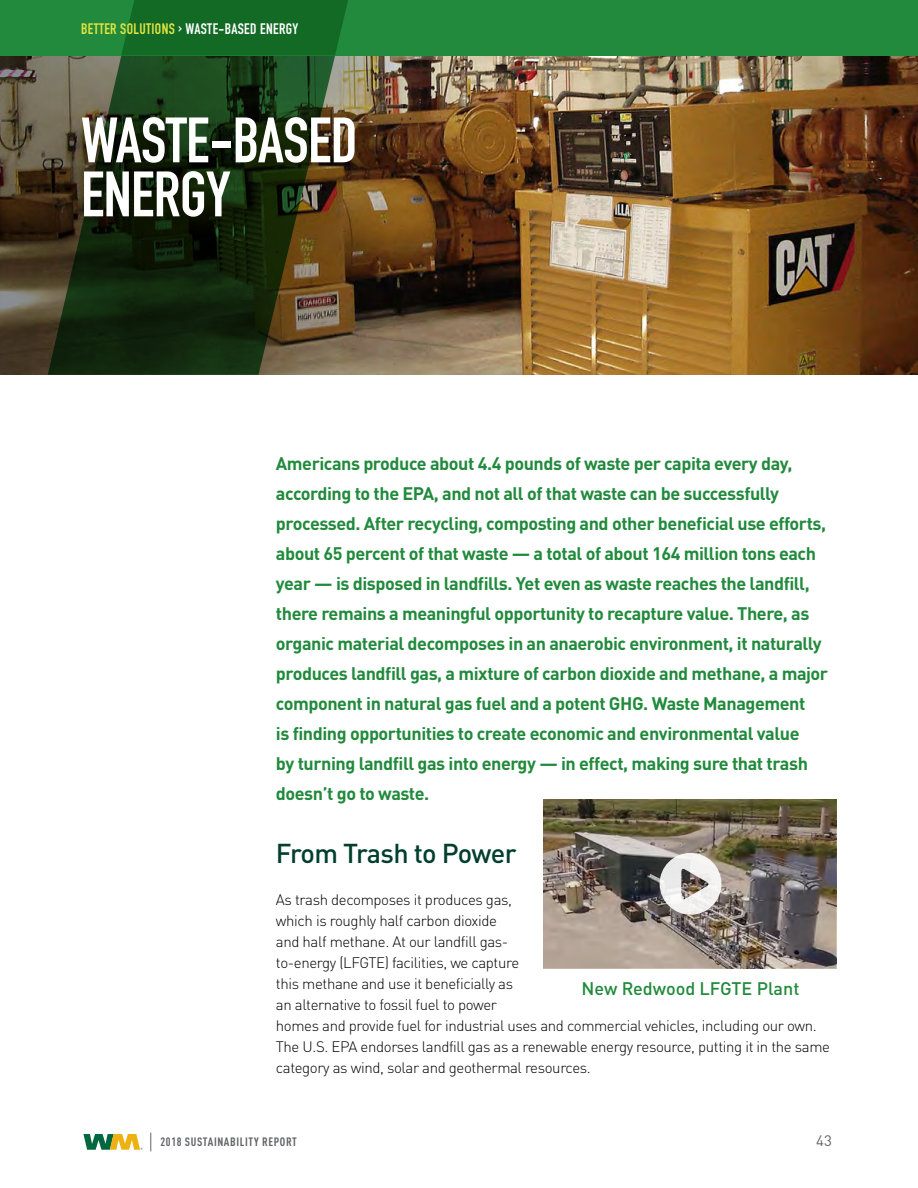
<style>
.page{position:relative;width:918px;height:1188px;background:#fff}
.page>*{position:absolute;margin:0;border:0;box-sizing:border-box;transform-origin:0 0}
.t1{font:700 63px/54px "DIN Condensed";letter-spacing:-.01em;color:#fff}
.t2{font:500 27px "DIN Pro";letter-spacing:-.03em;color:#003e2d}
.t3{font:700 18px/30px "DIN Pro";letter-spacing:-.025em;color:#218a3c}
.t4{font:500 18px "DIN Pro";color:#218a3c}
.t5{font:300 15px/21px "DIN Pro";letter-spacing:-.025em;color:#000}
.t6{font:700 15px "DIN Condensed";letter-spacing:.025em;color:#fff}
.t7{font:15px "DIN Pro";color:#636466}
.t8{font:700 condensed 12px "DIN Pro";letter-spacing:.05em;color:#636466}
.s1{color:#e1e43f}
</style>
<div class="page">
<img style="left:529px;top:56px;width:389px;height:319px">
<img style="left:0;top:56px;width:529px;height:319px">
<svg style="left:48px;top:56px;width:287px;height:319px;background:#273318"></svg>
<div style="left:0;top:0;width:918px;height:56px;background:#218a3c"></div>
<svg style="left:121px;top:0;width:227px;height:56px;background:#126c26"></svg>
<img style="left:544px;top:800px;width:292px;height:168px">
<svg style="left:660px;top:853px;width:61px;height:62px"></svg>
<svg style="left:83px;top:1134px;width:60px;height:16px"></svg>
<svg style="left:150px;top:1133px;width:1px;height:18px"></svg>
<p class="t6" style="left:81px;top:19px;width:219px"><span class="s1">BETTER SOLUTIONS</span> › WASTE-BASED ENERGY</p>
<p class="t1" style="left:81px;top:113px;width:278px">WASTE-BASED<br>ENERGY</p>
<p class="t3" style="left:276px;top:446px;width:554px">Americans produce about 4.4 pounds of waste per capita every day, according to the EPA, and not all of that waste can be successfully processed. After recycling, composting and other beneficial use efforts, about 65 percent of that waste — a total of about 164 million tons each year — is disposed in landfills. Yet even as waste reaches the landfill, there remains a meaningful opportunity to recapture value. There, as organic material decomposes in an anaerobic environment, it naturally produces landfill gas, a mixture of carbon dioxide and methane, a major component in natural gas fuel and a potent GHG. Waste Management<br>is finding opportunities to create economic and environmental value<br>by turning landfill gas into energy — in effect, making sure that trash doesn’t go to waste.</p>
<p class="t2" style="left:276px;top:832px;width:242px">From Trash to Power</p>
<p class="t5" style="left:276px;top:887px;width:556px">As trash decomposes it produces gas,<br>which is roughly half carbon dioxide<br>and half methane. At our landfill gas-<br>to-energy (LFGTE) facilities, we capture<br>this methane and use it beneficially as<br>an alternative to fossil fuel to power<br>homes and provide fuel for industrial uses and commercial vehicles, including our own.<br>The U.S. EPA endorses landfill gas as a renewable energy resource, putting it in the same category as wind, solar and geothermal resources.</p>
<p class="t4" style="left:582px;top:974px;width:220px">New Redwood LFGTE Plant</p>
<p class="t8" style="left:161px;top:1133px;width:138px">2018 SUSTAINABILITY REPORT</p>
<p class="t7" style="left:816px;top:1129px;width:17px">43</p>
</div>
